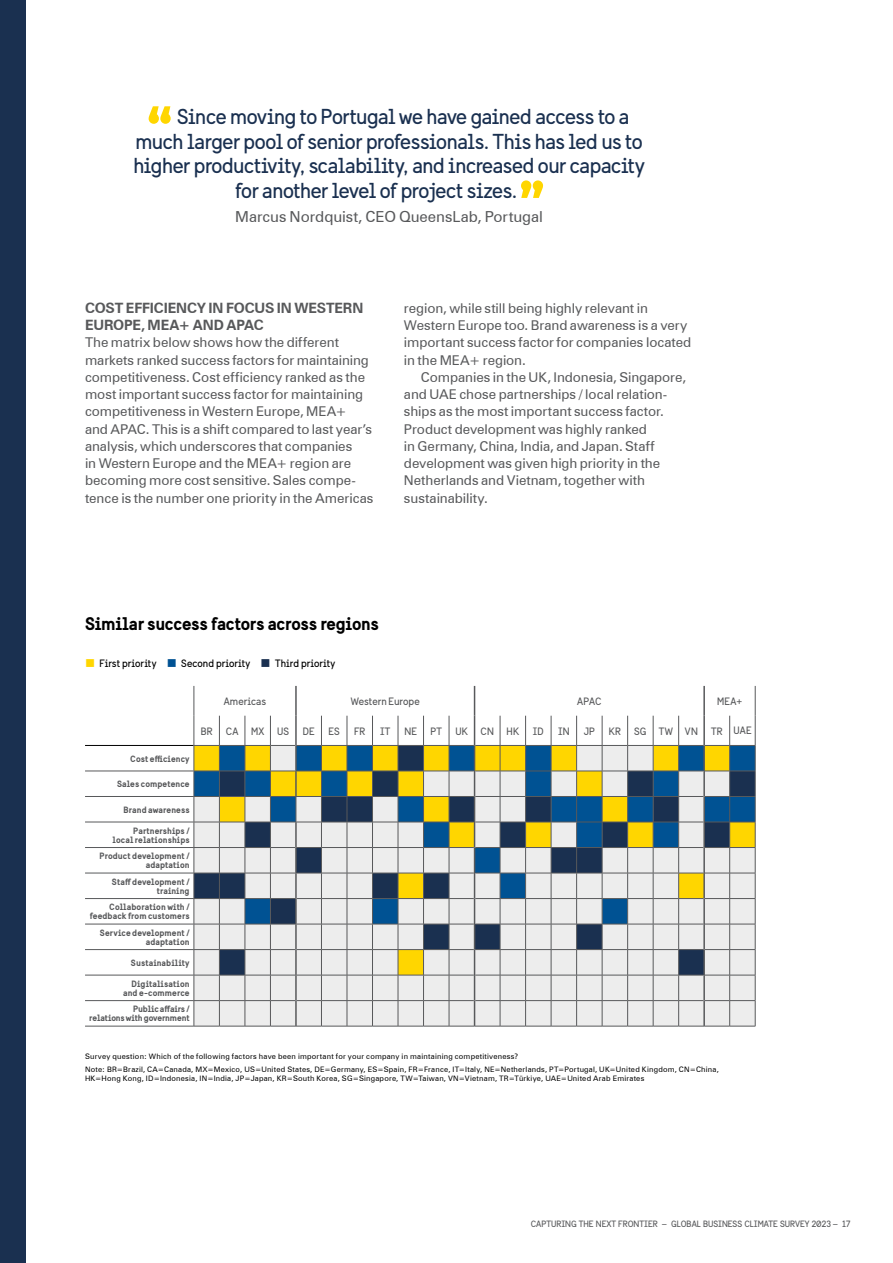
<style>
.page{position:relative;width:893px;height:1263px;background:#fff}
.page>*{position:absolute;margin:0;border:0;box-sizing:border-box;transform-origin:0 0}
.Citat{font:21.3px "Sweden Sans";letter-spacing:-.02em;color:#1a3050}
.Tabelll_rubrik{font:700 18px "Sweden Sans";letter-spacing:-.015em;color:#000}
.Under_citat{font:15.15px "Zurich BT";letter-spacing:-.005em;color:#58595b}
.Brödtext{font:700 14.25px/17.2px "Zurich BT";letter-spacing:-.01em;color:#58595b}
.Brödtext-2{font:13.5px/17.2px "Zurich BT";letter-spacing:-.005em;color:#58595b}
.Brödtext_indrag{font:13.5px/17.2px "Zurich BT";letter-spacing:-.005em;color:#58595b}
.Brödtext-3{font:10.5px "Sweden Sans";letter-spacing:.015em;color:#58595b}
.t1{font:10.5px "Sweden Sans";letter-spacing:.005em;color:#000}
.Brödtext-4{font:700 9px/9px "Sweden Sans";letter-spacing:.01em;color:#58595b;text-align:right}
.t2{font:9px "Sweden Sans";color:#58595b}
.Brödtext-5{font:700 9px/9px "Sweden Sans";letter-spacing:-.015em;color:#58595b;text-align:right}
.Note_Källor_diagram{font:7.5px/9px "Zurich BT";letter-spacing:.03em;color:#000}
.s1{color:#ffd600}
.s2{color:#005293}
.s3{color:#1a3050}
</style>
<div class="page">
<div style="left:0;top:0;width:26px;height:1263px;background:#1a3050"></div>
<hr style="left:85px;top:745px;width:109px;height:1px;background:#000">
<hr style="left:85px;top:771px;width:109px;height:1px;background:#58595b">
<hr style="left:85px;top:847px;width:109px;height:1px;background:#58595b">
<hr style="left:85px;top:873px;width:109px;height:1px;background:#58595b">
<hr style="left:85px;top:924px;width:109px;height:1px;background:#58595b">
<hr style="left:85px;top:949px;width:109px;height:1px;background:#58595b">
<hr style="left:85px;top:1026px;width:109px;height:1px;background:#58595b">
<hr style="left:85px;top:822px;width:109px;height:1px;background:#58595b">
<hr style="left:85px;top:975px;width:109px;height:1px;background:#58595b">
<hr style="left:85px;top:796px;width:109px;height:1px;background:#58595b">
<hr style="left:85px;top:898px;width:109px;height:1px;background:#58595b">
<hr style="left:85px;top:1000px;width:109px;height:1px;background:#58595b">
<hr style="left:194px;top:686px;width:1px;height:30px;background:#58595b">
<hr style="left:755px;top:686px;width:1px;height:30px;background:#58595b">
<hr style="left:295px;top:686px;width:2px;height:30px;background:#58595b">
<hr style="left:474px;top:686px;width:1px;height:30px;background:#58595b">
<svg style="left:194px;top:716px;width:562px;height:311px;background:#b9c0b7"></svg>
<hr style="left:703px;top:745px;width:2px;height:26px;background:#58595b">
<hr style="left:703px;top:771px;width:2px;height:25px;background:#58595b">
<hr style="left:703px;top:796px;width:2px;height:26px;background:#58595b">
<hr style="left:703px;top:822px;width:2px;height:25px;background:#58595b">
<hr style="left:703px;top:847px;width:2px;height:26px;background:#58595b">
<hr style="left:703px;top:873px;width:2px;height:25px;background:#58595b">
<hr style="left:703px;top:898px;width:2px;height:26px;background:#58595b">
<hr style="left:703px;top:924px;width:2px;height:25px;background:#58595b">
<hr style="left:703px;top:949px;width:2px;height:26px;background:#58595b">
<hr style="left:703px;top:975px;width:2px;height:25px;background:#58595b">
<hr style="left:703px;top:1000px;width:2px;height:26px;background:#58595b">
<hr style="left:703px;top:686px;width:2px;height:30px;background:#58595b">
<hr style="left:703px;top:716px;width:2px;height:29px;background:#58595b">
<svg style="left:149px;top:106px;width:22px;height:18px"></svg>
<svg style="left:521px;top:180px;width:22px;height:18px"></svg>
<p class="Citat" style="left:177px;top:104px;width:454px">Since moving to Portugal we have gained access to a</p>
<p class="Citat" style="left:135px;top:128px;width:509px">much larger pool of senior professionals. This has led us to</p>
<p class="Citat" style="left:133px;top:153px;width:513px">higher productivity, scalability, and increased our capacity</p>
<p class="Citat" style="left:235px;top:178px;width:284px">for another level of project sizes.</p>
<p class="Under_citat" style="left:235px;top:207px;width:309px">Marcus Nordquist, CEO QueensLab, Portugal</p>
<p class="Brödtext" style="left:85px;top:299px;width:280px">COST EFFICIENCY IN FOCUS IN WESTERN<br>EUROPE, MEA+ AND APAC</p>
<p class="Brödtext-2" style="left:85px;top:334px;width:290px">The matrix below shows how the different markets ranked success factors for maintaining competitiveness. Cost efficiency ranked as the most important success factor for maintaining competitiveness in Western Europe, MEA+<br>and APAC. This is a shift compared to last year’s analysis, which underscores that companies<br>in Western Europe and the MEA+ region are becoming more cost sensitive. Sales compe&shy;tence is the number one priority in the Americas</p>
<p class="Brödtext-2" style="left:404px;top:299px;width:289px">region, while still being highly relevant in Western Europe too. Brand awareness is a very important success factor for companies located in the MEA+ region.</p>
<p class="Brödtext_indrag" style="left:404px;top:368px;width:284px;text-indent:17px">Companies in the UK, Indonesia, Singapore, and UAE chose partnerships / local relation&shy;ships as the most important success factor.<br>Product development was highly ranked<br>in Germany, China, India, and Japan. Staff development was given high priority in the Netherlands and Vietnam, together with sustainability.</p>
<p class="Tabelll_rubrik" style="left:85px;top:612px;width:295px">Similar success factors across regions</p>
<p class="t1" style="left:85px;top:657px;width:252px"><span class="s1">■</span> First priority <span class="s2">■</span> Second priority <span class="s3">■</span> Third priority</p>
<p class="Brödtext-3" style="left:224px;top:695px;width:44px">Americas</p>
<p class="Brödtext-3" style="left:351px;top:695px;width:71px">Western Europe</p>
<p class="Brödtext-3" style="left:577px;top:695px;width:26px">APAC</p>
<p class="Brödtext-3" style="left:717px;top:695px;width:27px">MEA+</p>
<p class="Brödtext-4" style="left:130px;top:754px;width:61px">Cost efficiency</p>
<p class="Brödtext-4" style="left:117px;top:779px;width:74px">Sales competence</p>
<p class="Brödtext-4" style="left:123px;top:805px;width:68px">Brand awareness</p>
<p class="Brödtext-4" style="left:113px;top:826px;width:79px">Partnerships / local relationships</p>
<p class="Brödtext-4" style="left:100px;top:851px;width:92px">Product development / adaptation</p>
<p class="Brödtext-4" style="left:112px;top:877px;width:79px">Staff development / training</p>
<p class="Brödtext-4" style="left:90px;top:902px;width:101px">Collaboration with / feedback from customers</p>
<p class="Brödtext-4" style="left:100px;top:928px;width:91px">Service development / adaptation</p>
<p class="Brödtext-4" style="left:131px;top:958px;width:60px">Sustainability</p>
<p class="Brödtext-4" style="left:123px;top:979px;width:68px">Digitalisation and e-commerce</p>
<p class="Brödtext-5" style="left:89px;top:1004px;width:102px">Public affairs /<br>relations with government</p>
<p class="Brödtext-3" style="left:201px;top:724px;width:13px">BR</p>
<p class="Brödtext-3" style="left:226px;top:724px;width:14px">CA</p>
<p class="Brödtext-3" style="left:251px;top:724px;width:15px">MX</p>
<p class="Brödtext-3" style="left:277px;top:724px;width:14px">US</p>
<p class="Brödtext-3" style="left:303px;top:724px;width:14px">DE</p>
<p class="Brödtext-3" style="left:329px;top:724px;width:13px">ES</p>
<p class="Brödtext-3" style="left:354px;top:724px;width:13px">FR</p>
<p class="Brödtext-3" style="left:380px;top:724px;width:12px">IT</p>
<p class="Brödtext-3" style="left:404px;top:724px;width:14px">NE</p>
<p class="Brödtext-3" style="left:430px;top:724px;width:13px">PT</p>
<p class="Brödtext-3" style="left:455px;top:724px;width:14px">UK</p>
<p class="Brödtext-3" style="left:481px;top:724px;width:15px">CN</p>
<p class="Brödtext-3" style="left:506px;top:724px;width:14px">HK</p>
<p class="Brödtext-3" style="left:533px;top:724px;width:12px">ID</p>
<p class="Brödtext-3" style="left:558px;top:724px;width:13px">IN</p>
<p class="Brödtext-3" style="left:584px;top:724px;width:13px">JP</p>
<p class="Brödtext-3" style="left:609px;top:724px;width:14px">KR</p>
<p class="Brödtext-3" style="left:634px;top:724px;width:14px">SG</p>
<p class="Brödtext-3" style="left:659px;top:724px;width:16px">TW</p>
<p class="Brödtext-3" style="left:685px;top:724px;width:14px">VN</p>
<p class="Brödtext-3" style="left:711px;top:724px;width:13px">TR</p>
<p class="Brödtext-3" style="left:733px;top:724px;width:20px">UAE</p>
<p class="Note_Källor_diagram" style="left:85px;top:1051px;width:434px">Survey question: Which of the following factors have been important for your company in maintaining competitiveness?</p>
<p class="Note_Källor_diagram" style="left:85px;top:1065px;width:635px">Note: BR=Brazil, CA=Canada, MX=Mexico, US=United States, DE=Germany, ES=Spain, FR=France, IT=Italy, NE=Netherlands, PT=Portugal, UK=United Kingdom, CN=China,<br>HK=Hong Kong, ID=Indonesia, IN=India, JP=Japan, KR=South Korea, SG=Singapore, TW=Taiwan, VN=Vietnam, TR=Türkiye, UAE=United Arab Emirates</p>
<p class="t2" style="left:531px;top:1219px;width:321px">CAPTURING THE NEXT FRONTIER – GLOBAL BUSINESS CLIMATE SURVEY 2023 – 17</p>
</div>
